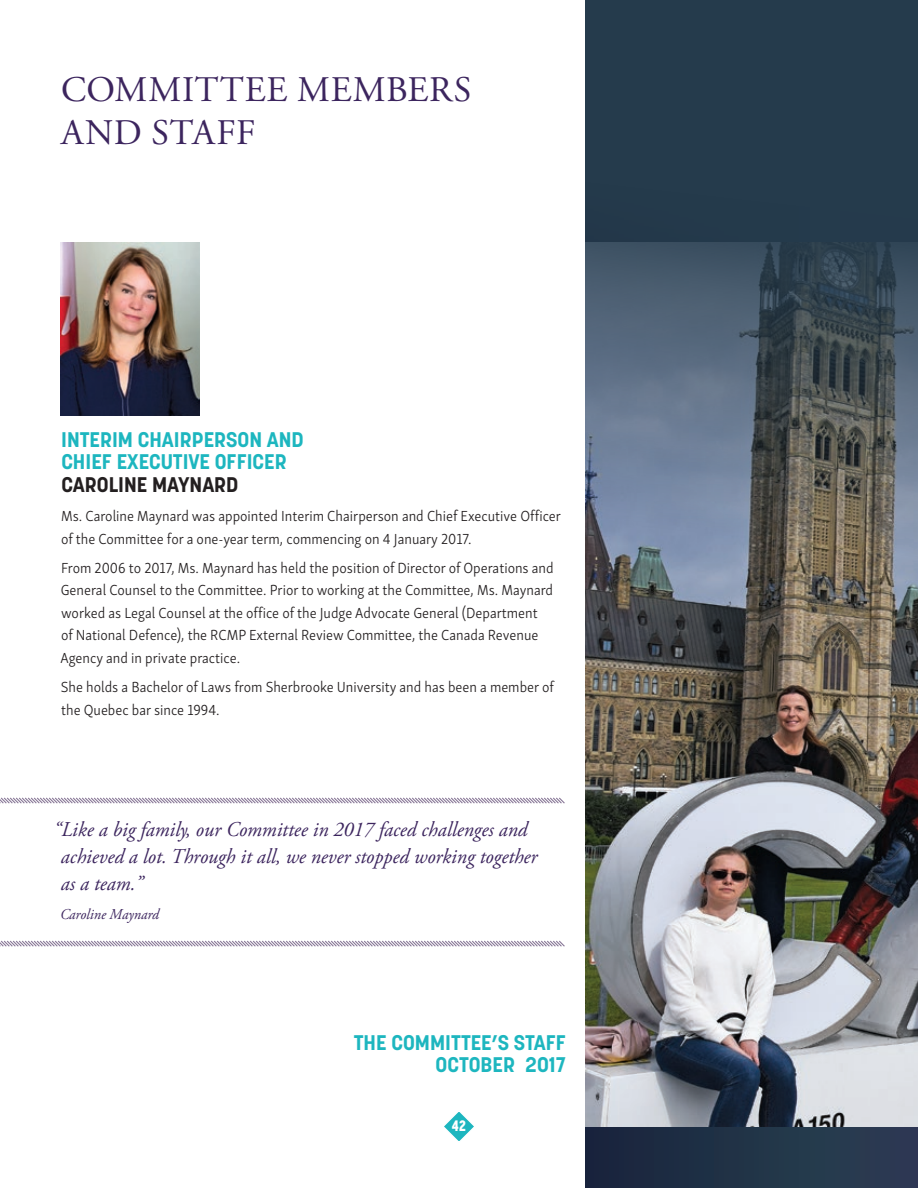
<style>
.page{position:relative;width:918px;height:1188px;background:#fff}
.page>*{position:absolute;margin:0;border:0;box-sizing:border-box;transform-origin:0 0}
.t1{font:36px/43.2px "Adobe Garamond Pro";letter-spacing:.02em;color:#3c255e}
.t2{font:italic 21px/27px "Adobe Garamond Pro";color:#3c255e;scale:.96 1}
.t3{font:700 21px/22.5px "Korolev";color:#1db6bf}
.t4{font:700 21px "Korolev";color:#231f20}
.t5{font:300 15px/22.5px "Skolar Sans Latn";color:#231f20;scale:.96 1}
.t6{font:italic 15px "Adobe Garamond Pro";color:#3c255e;scale:.96 1}
.t7{font:800 15px "Korolev Condensed";color:#fff}
</style>
<div class="page">
<svg style="left:585px;top:1126px;width:333px;height:62px;background:#233349"></svg>
<img style="left:585px;top:698px;width:333px;height:428px">
<svg style="left:0;top:797px;width:565px;height:7px"></svg>
<svg style="left:0;top:940px;width:565px;height:7px"></svg>
<img style="left:61px;top:242px;width:138px;height:173px">
<svg style="left:585px;top:0;width:333px;height:698px;background:#48545f"></svg>
<svg style="left:444px;top:1112px;width:30px;height:29px"></svg>
<h1 class="t1" style="left:61px;top:69px;width:412px">COMMITTEE MEMBERS<br>AND STAFF</h1>
<h2 class="t3" style="left:61px;top:428px;width:244px">INTERIM CHAIRPERSON AND<br>CHIEF EXECUTIVE OFFICER</h2>
<h2 class="t4" style="left:61px;top:471px;width:179px">CAROLINE MAYNARD</h2>
<p class="t5" style="left:61px;top:504px;width:522px">Ms. Caroline Maynard was appointed Interim Chairperson and Chief Executive Officer of the Committee for a one-year term, commencing on 4 January 2017.</p>
<p class="t5" style="left:61px;top:555px;width:515px">From 2006 to 2017, Ms. Maynard has held the position of Director of Operations and General Counsel to the Committee. Prior to working at the Committee, Ms. Maynard worked as Legal Counsel at the office of the Judge Advocate General (Department<br>of National Defence), the RCMP External Review Committee, the Canada Revenue Agency and in private practice.</p>
<p class="t5" style="left:61px;top:675px;width:515px">She holds a Bachelor of Laws from Sherbrooke University and has been a member of the Quebec bar since 1994.</p>
<h2 class="t2" style="left:61px;top:816px;width:498px;text-indent:-7px">“Like a big family, our Committee in 2017 faced challenges and achieved a lot. Through it all, we never stopped working together as a team.”</h2>
<p class="t6" style="left:60px;top:906px;width:104px">Caroline Maynard</p>
<h2 class="t3" style="left:354px;top:1031px;width:213px;text-align:right">THE COMMITTEE’S STAFF<br>OCTOBER 2017</h2>
<p class="t7" style="left:452px;top:1117px;width:16px">42</p>
</div>
